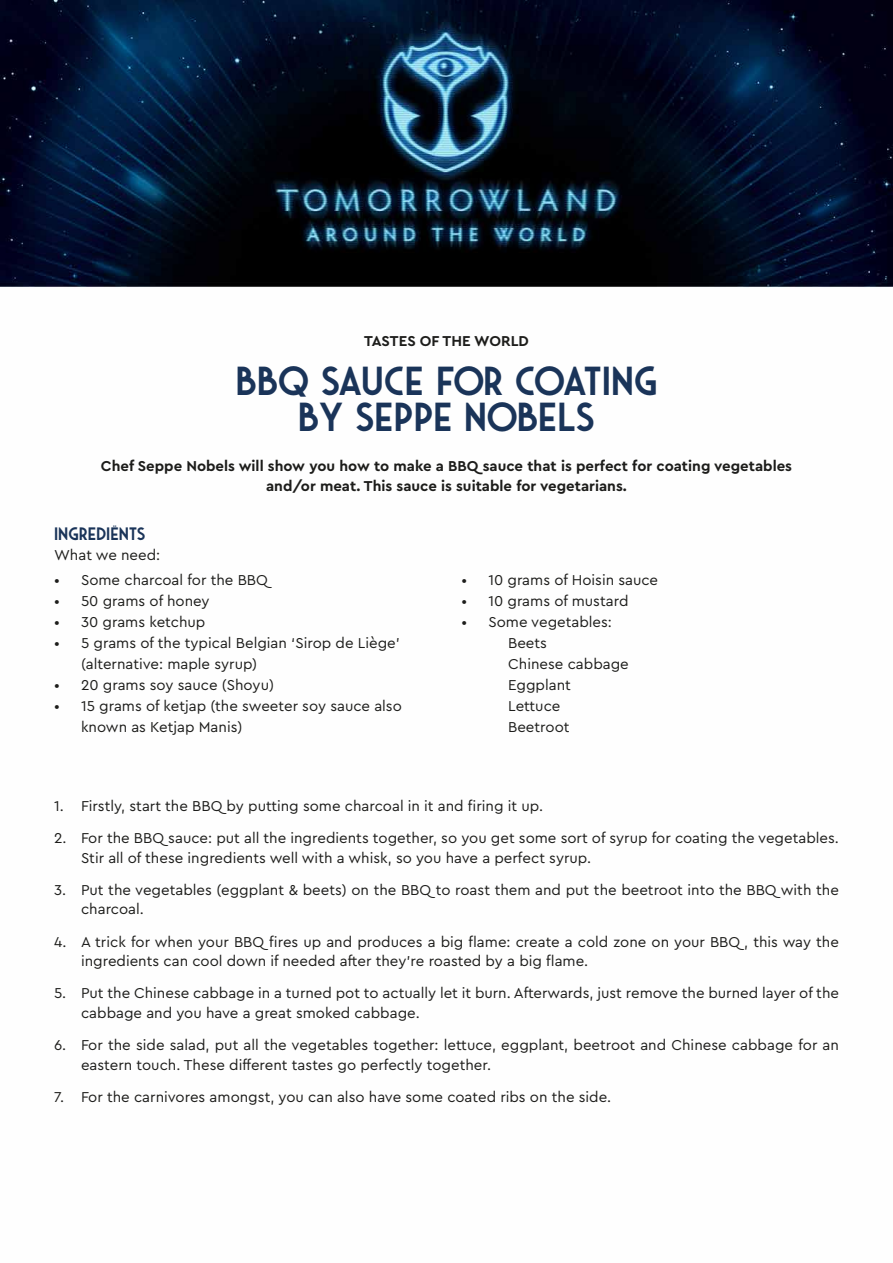
<style>
.page{position:relative;width:893px;height:1263px;background:#fff}
.page>*{position:absolute;margin:0;border:0;box-sizing:border-box;transform-origin:0 0}
.t1{font:600 40.5px/36px "Saveur Sans";color:#1a3459;text-align:center}
.t2{font:600 18px "Saveur Sans";color:#1a3459}
.t3{font:15px/21px "Cera PRO";color:#1d1d1b}
.t4{font:700 15px/19.5px "Cera PRO";color:#1d1d1b;text-align:center}
</style>
<div class="page">
<img style="left:0;top:0;width:893px;height:288px">
<p class="t4" style="left:364px;top:330px;width:166px">TASTES OF THE WORLD</p>
<h1 class="t1" style="left:235px;top:363px;width:424px">BBQ SAUCE FOR COATING<br>BY SEPPE NOBELS</h1>
<p class="t4" style="left:101px;top:456px;width:693px">Chef Seppe Nobels will show you how to make a BBQ sauce that is perfect for coating vegetables and/or meat. This sauce is suitable for vegetarians.</p>
<p class="t2" style="left:54px;top:524px;width:93px">INGREDIËNTS</p>
<p class="t3" style="left:54px;top:543px;width:108px">What we need:</p>
<p class="t3" style="left:54px;top:569px;width:215px">• Some charcoal for the BBQ</p>
<p class="t3" style="left:54px;top:590px;width:157px">• 50 grams of honey</p>
<p class="t3" style="left:54px;top:611px;width:153px">• 30 grams ketchup</p>
<p class="t3" style="left:81px;top:632px;width:320px;text-indent:-27px">• 5 grams of the typical Belgian ‘Sirop de Liège’ (alternative: maple syrup)</p>
<p class="t3" style="left:54px;top:674px;width:222px">• 20 grams soy sauce (Shoyu)</p>
<p class="t3" style="left:81px;top:695px;width:322px;text-indent:-27px">• 15 grams of ketjap (the sweeter soy sauce also known as Ketjap Manis)</p>
<p class="t3" style="left:461px;top:569px;width:198px">• 10 grams of Hoisin sauce</p>
<p class="t3" style="left:461px;top:590px;width:169px">• 10 grams of mustard</p>
<p class="t3" style="left:508px;top:611px;width:122px;text-indent:-47px">• Some vegetables:<br>Beets<br>Chinese cabbage<br>Eggplant<br>Lettuce<br>Beetroot</p>
<p class="t3" style="left:54px;top:795px;width:491px">1. Firstly, start the BBQ by putting some charcoal in it and firing it up.</p>
<p class="t3" style="left:81px;top:828px;width:759px;line-height:19.5px;text-indent:-27px">2. For the BBQ sauce: put all the ingredients together, so you get some sort of syrup for coating the vegetables.<br>Stir all of these ingredients well with a whisk, so you have a perfect syrup.</p>
<p class="t3" style="left:81px;top:879px;width:759px;line-height:19.5px;text-indent:-27px">3. Put the vegetables (eggplant &amp; beets) on the BBQ to roast them and put the beetroot into the BBQ with the charcoal.</p>
<p class="t3" style="left:81px;top:931px;width:759px;line-height:19.5px;text-indent:-27px">4. A trick for when your BBQ fires up and produces a big flame: create a cold zone on your BBQ , this way the ingredients can cool down if needed after they’re roasted by a big flame.</p>
<p class="t3" style="left:81px;top:983px;width:760px;line-height:19.5px;text-indent:-27px">5. Put the Chinese cabbage in a turned pot to actually let it burn. Afterwards, just remove the burned layer of the cabbage and you have a great smoked cabbage.</p>
<p class="t3" style="left:81px;top:1035px;width:759px;line-height:19.5px;text-indent:-27px">6. For the side salad, put all the vegetables together: lettuce, eggplant, beetroot and Chinese cabbage for an eastern touch. These different tastes go perfectly together.</p>
<p class="t3" style="left:54px;top:1086px;width:559px">7. For the carnivores amongst, you can also have some coated ribs on the side.</p>
</div>
